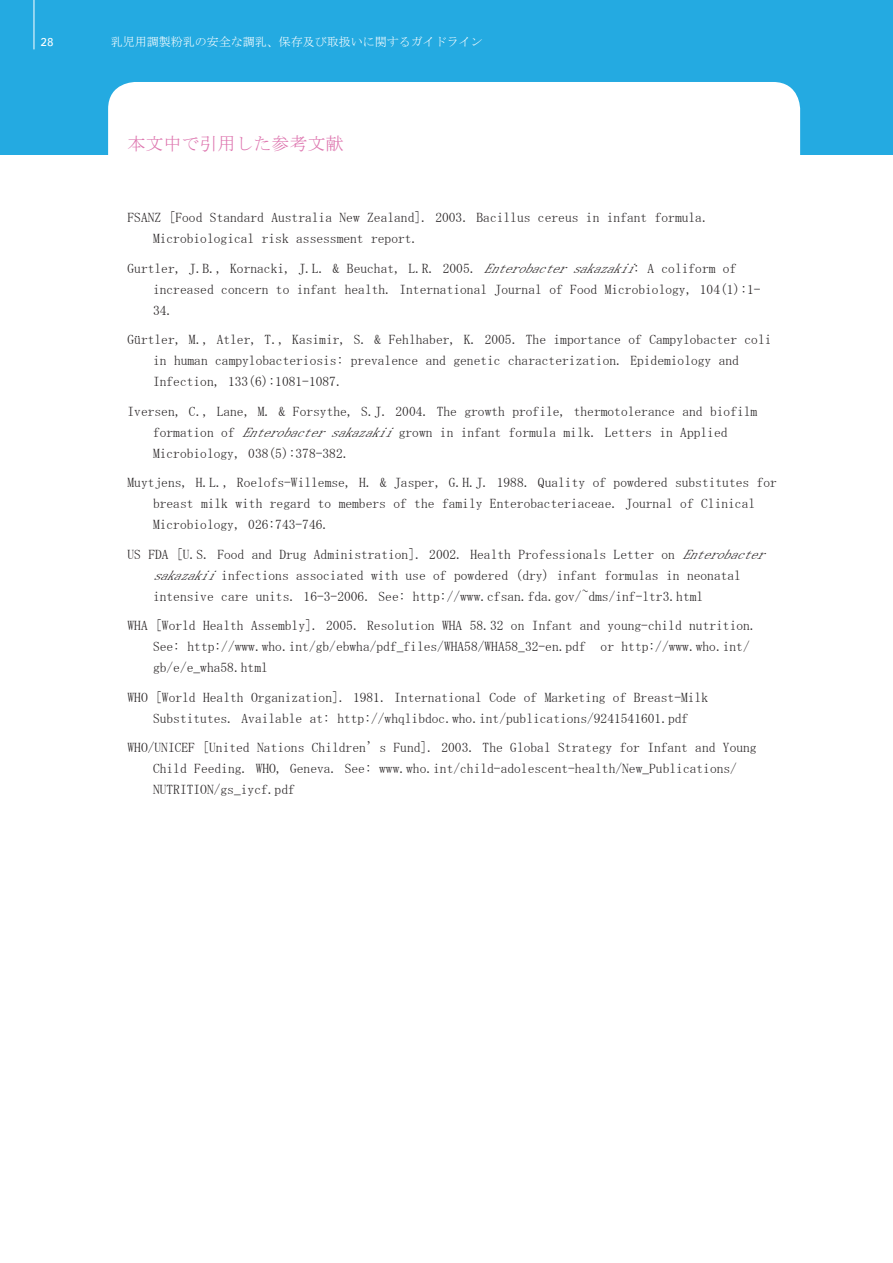
<style>
.page{position:relative;width:893px;height:1263px;background:#fff}
.page>*{position:absolute;margin:0;border:0;box-sizing:border-box;transform-origin:0 0}
.t1{font:18px "MS Mincho";color:#dd74ae}
.t2{font:13.5px/21px "MS Mincho";color:#231f20}
.t3{font:12px "MS Mincho";color:#fff}
.t4{font:12px "SIL Hei Med Jian";color:#fff}
.s1{font-style:italic}
</style>
<div class="page">
<div style="left:0;top:0;width:893px;height:154px;background:#24aae1"></div>
<hr style="left:34px;top:0;width:1px;height:49px;background:#fff">
<div style="left:108px;top:82px;width:692px;height:107px;background:#fff;border-radius:27px"></div>
<p class="t4" style="left:41px;top:34px;width:14px">28</p>
<p class="t3" style="left:111px;top:36px;width:374px">乳児用調製粉乳の安全な調乳、保存及び取扱いに関するガイドライン</p>
<h1 class="t1" style="left:128px;top:134px;width:217px">本文中で引用した参考文献</h1>
<p class="t2" style="left:153px;top:207px;width:557px;text-indent:-26px">FSANZ [Food Standard Australia New Zealand]. 2003. Bacillus cereus in infant formula.<br>Microbiological risk assessment report.</p>
<p class="t2" style="left:153px;top:257px;width:609px;text-indent:-26px">Gurtler, J.B., Kornacki, J.L. &amp; Beuchat, L.R. 2005. <span class="s1">Enterobactersakazakii</span>: A coliform of increased concern to infant health. International Journal of Food Microbiology, 104(1):1-<br>34.</p>
<p class="t2" style="left:153px;top:329px;width:620px;text-indent:-26px">Gürtler, M., Atler, T., Kasimir, S. &amp; Fehlhaber, K. 2005. The importance of Campylobacter coli in human campylobacteriosis: prevalence and genetic characterization. Epidemiology and<br>Infection, 133(6):1081-1087.</p>
<p class="t2" style="left:153px;top:400px;width:606px;text-indent:-26px">Iversen, C., Lane, M. &amp; Forsythe, S.J. 2004. The growth profile, thermotolerance and biofilm formation of <span class="s1">Enterobactersakazakii</span>grown in infant formula milk. Letters in Applied<br>Microbiology, 038(5):378-382.</p>
<p class="t2" style="left:153px;top:472px;width:625px;text-indent:-26px">Muytjens, H.L., Roelofs-Willemse, H. &amp; Jasper, G.H.J. 1988. Quality of powdered substitutes for breast milk with regard to members of the family Enterobacteriaceae. Journal of Clinical<br>Microbiology, 026:743-746.</p>
<p class="t2" style="left:153px;top:543px;width:620px;text-indent:-26px">US FDA [U.S. Food and Drug Administration]. 2002. Health Professionals Letter on <span class="s1">Enterobacter sakazakii</span>infections associated with use of powdered (dry) infant formulas in neonatal intensive care units. 16-3-2006. See: http://www.cfsan.fda.gov/~dms/inf-ltr3.html</p>
<p class="t2" style="left:153px;top:615px;width:605px;text-indent:-26px">WHA [World Health Assembly]. 2005. Resolution WHA 58.32 on Infant and young-child nutrition.<br>See: http://www.who.int/gb/ebwha/pdf_files/WHA58/WHA58_32-en.pdf or http://www.who.int/ gb/e/e_wha58.html</p>
<p class="t2" style="left:128px;top:686px;width:582px;text-align:center">WHO [World Health Organization]. 1981. International Code of Marketing of Breast-Milk<br>Substitutes. Available at: http://whqlibdoc.who.int/publications/9241541601.pdf</p>
<p class="t2" style="left:153px;top:737px;width:605px;text-indent:-26px">WHO/UNICEF [United Nations Children’s Fund]. 2003. The Global Strategy for Infant and Young<br>Child Feeding. WHO, Geneva. See: www.who.int/child-adolescent-health/New_Publications/<br>NUTRITION/gs_iycf.pdf</p>
</div>
